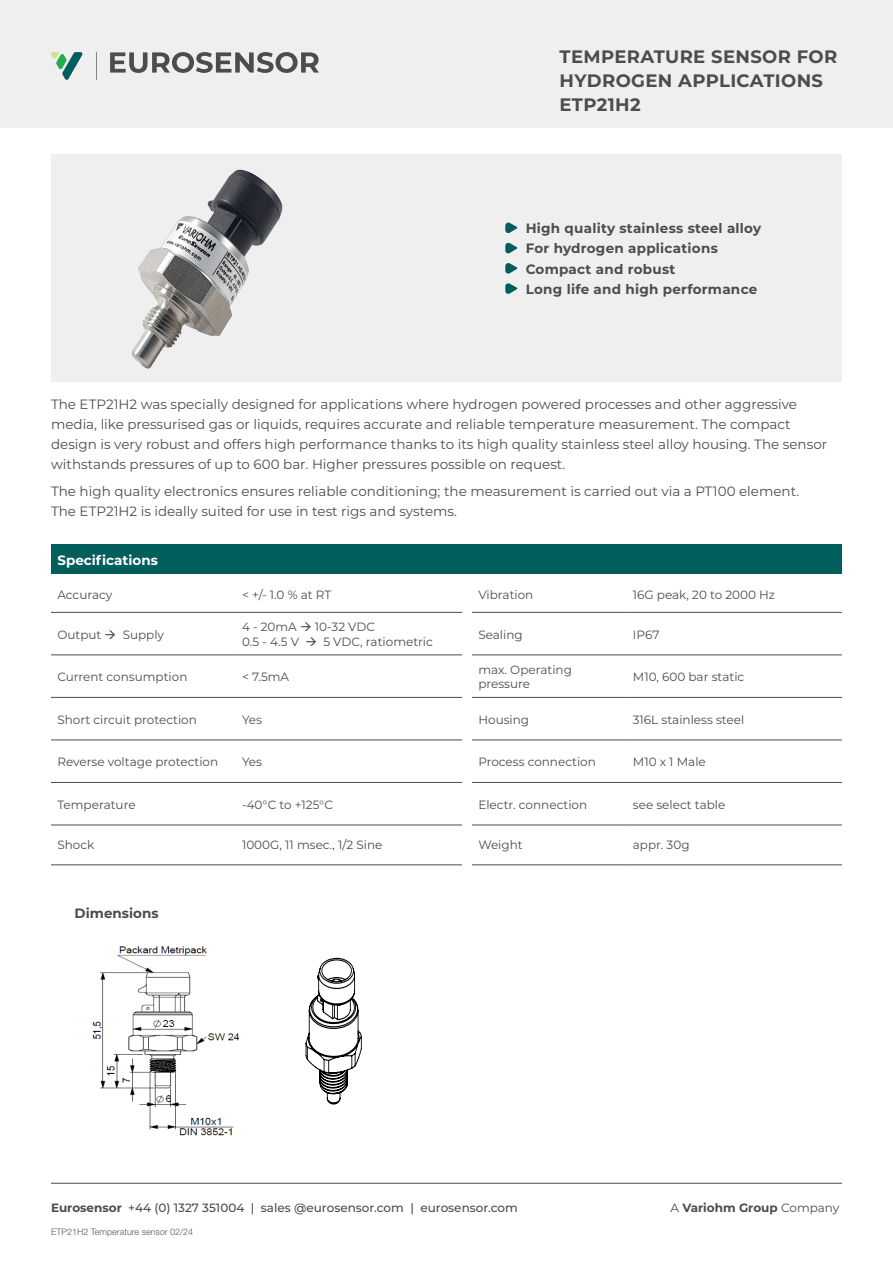
<style>
.page{position:relative;width:893px;height:1263px;background:#fff}
.page>*{position:absolute;margin:0;border:0;box-sizing:border-box;transform-origin:0 0}
.t1{font:700 18px "Montserrat";letter-spacing:.02em;color:#4b4c4d}
.body_copy{font:13.5px/20.2px "Montserrat";color:#4b4c4d}
.Body_text_Bullets{font:700 13.5px "Montserrat";letter-spacing:.02em;color:#4b4c4d}
.t2{font:700 13.5px "Montserrat";color:#fff}
.body_copy-2{font:700 13.5px "Montserrat";color:#4b4c4d}
.Body_text_tables{font:12px "Montserrat";color:#4b4c4d}
.t3{font:500 12px "Montserrat";color:#4b4c4d}
.t4{font:700 12px "Montserrat";color:#4b4c4d}
.Headings_in_Green_Bar{font:12px "Montserrat";color:#4b4c4d}
.t5{font:11.1px "Arial";color:#000;scale:.78 1}
.Body_text_tables-2{font:300 9px "Helvetica Neue LT Pro";color:#57585a}
.t6{font:5.55px "Arial";color:#000;scale:.78 1}
.s1{font-weight:700}
.s2{font-weight:400}
</style>
<div class="page">
<div style="left:0;top:0;width:893px;height:128px;background:#efeff0"></div>
<svg style="left:110px;top:52px;width:209px;height:21px"></svg>
<svg style="left:51px;top:52px;width:32px;height:28px"></svg>
<svg style="left:96px;top:52px;width:1px;height:28px"></svg>
<hr style="left:51px;top:1183px;width:791px;height:1px;background:#4b4c4d">
<div style="left:51px;top:154px;width:791px;height:228px;background:#efeff0"></div>
<img style="left:132px;top:169px;width:151px;height:200px">
<svg style="left:505px;top:222px;width:12px;height:12px"></svg>
<svg style="left:505px;top:242px;width:12px;height:12px"></svg>
<svg style="left:505px;top:263px;width:12px;height:11px"></svg>
<svg style="left:505px;top:283px;width:12px;height:11px"></svg>
<div style="left:51px;top:544px;width:791px;height:30px;background:#025e5a"></div>
<svg style="left:51px;top:612px;width:791px;height:213px"></svg>
<hr style="left:51px;top:612px;width:185px;height:1px;background:#4b4c4d">
<hr style="left:236px;top:612px;width:226px;height:1px;background:#4b4c4d">
<hr style="left:51px;top:655px;width:185px;height:1px;background:#4b4c4d">
<hr style="left:236px;top:655px;width:226px;height:1px;background:#4b4c4d">
<hr style="left:51px;top:697px;width:185px;height:1px;background:#4b4c4d">
<hr style="left:236px;top:697px;width:226px;height:1px;background:#4b4c4d">
<hr style="left:51px;top:740px;width:185px;height:1px;background:#4b4c4d">
<hr style="left:236px;top:740px;width:226px;height:1px;background:#4b4c4d">
<hr style="left:51px;top:782px;width:185px;height:1px;background:#4b4c4d">
<hr style="left:236px;top:782px;width:226px;height:1px;background:#4b4c4d">
<hr style="left:51px;top:825px;width:185px;height:1px;background:#4b4c4d">
<hr style="left:236px;top:825px;width:226px;height:1px;background:#4b4c4d">
<hr style="left:51px;top:864px;width:185px;height:1px;background:#4b4c4d">
<hr style="left:236px;top:864px;width:226px;height:1px;background:#4b4c4d">
<hr style="left:472px;top:612px;width:154px;height:1px;background:#4b4c4d">
<hr style="left:626px;top:612px;width:216px;height:1px;background:#4b4c4d">
<hr style="left:472px;top:655px;width:154px;height:1px;background:#4b4c4d">
<hr style="left:626px;top:655px;width:216px;height:1px;background:#4b4c4d">
<hr style="left:472px;top:697px;width:154px;height:1px;background:#4b4c4d">
<hr style="left:626px;top:697px;width:216px;height:1px;background:#4b4c4d">
<hr style="left:472px;top:740px;width:154px;height:1px;background:#4b4c4d">
<hr style="left:626px;top:740px;width:216px;height:1px;background:#4b4c4d">
<hr style="left:472px;top:782px;width:154px;height:1px;background:#4b4c4d">
<hr style="left:626px;top:782px;width:216px;height:1px;background:#4b4c4d">
<hr style="left:472px;top:825px;width:154px;height:1px;background:#4b4c4d">
<hr style="left:626px;top:825px;width:216px;height:1px;background:#4b4c4d">
<hr style="left:472px;top:864px;width:154px;height:1px;background:#4b4c4d">
<hr style="left:626px;top:864px;width:216px;height:1px;background:#4b4c4d">
<img style="left:92px;top:946px;width:148px;height:190px">
<hr style="left:414px;top:950px;width:1px;height:170px;background:#c0c0c0">
<hr style="left:271px;top:950px;width:125px;height:1px;background:#c0c0c0">
<hr style="left:271px;top:950px;width:1px;height:170px;background:#c0c0c0">
<hr style="left:271px;top:1262px;width:125px;height:1px;background:#c0c0c0">
<hr style="left:271px;top:1182px;width:125px;height:1px;background:#c0c0c0">
<hr style="left:271px;top:1136px;width:125px;height:1px;background:#c0c0c0">
<hr style="left:271px;top:1240px;width:125px;height:1px;background:#c0c0c0">
<hr style="left:271px;top:1153px;width:125px;height:1px;background:#c0c0c0">
<svg style="left:376px;top:1262px;width:20px;height:1px"></svg>
<hr style="left:403px;top:950px;width:1px;height:170px;background:#c0c0c0">
<svg style="left:305px;top:957px;width:57px;height:148px"></svg>
<p class="t1" style="left:559px;top:44px;width:279px">TEMPERATURE SENSOR FOR</p>
<p class="t1" style="left:559px;top:68px;width:265px">HYDROGEN APPLICATIONS</p>
<p class="t1" style="left:559px;top:92px;width:83px">ETP21H2</p>
<p class="Body_text_Bullets" style="left:526px;top:219px;width:237px">High quality stainless steel alloy</p>
<p class="Body_text_Bullets" style="left:526px;top:239px;width:194px">For hydrogen applications</p>
<p class="Body_text_Bullets" style="left:526px;top:259px;width:151px">Compact and robust</p>
<p class="Body_text_Bullets" style="left:526px;top:279px;width:233px">Long life and high performance</p>
<p class="body_copy" style="left:51px;top:393px;width:778px">The ETP21H2 was specially designed for applications where hydrogen powered processes and other aggressive media, like pressurised gas or liquids, requires accurate and reliable temperature measurement. The compact design is very robust and offers high performance thanks to its high quality stainless steel alloy housing. The sensor withstands pressures of up to 600 bar. Higher pressures possible on request.</p>
<p class="body_copy" style="left:51px;top:481px;width:750px">The high quality electronics ensures reliable conditioning; the measurement is carried out via a PT100 element.<br>The ETP21H2 is ideally suited for use in test rigs and systems.</p>
<p class="t2" style="left:57px;top:550px;width:102px">Specifications</p>
<p class="Body_text_tables" style="left:57px;top:586px;width:56px">Accuracy</p>
<p class="Body_text_tables" style="left:242px;top:586px;width:91px">&lt; +/- 1.0 % at RT</p>
<p class="Body_text_tables" style="left:478px;top:586px;width:57px">Vibration</p>
<p class="Body_text_tables" style="left:633px;top:587px;width:144px">16G peak, 20 to 2000 Hz</p>
<p class="Body_text_tables" style="left:57px;top:626px;width:108px">Output → Supply</p>
<p class="Headings_in_Green_Bar" style="left:242px;top:619px;width:135px">4 - 20mA → 10-32 VDC</p>
<p class="Body_text_tables" style="left:242px;top:633px;width:192px">0.5 - 4.5 V → 5 VDC, ratiometric</p>
<p class="Body_text_tables" style="left:478px;top:626px;width:46px">Sealing</p>
<p class="Body_text_tables" style="left:633px;top:626px;width:28px">IP67</p>
<p class="Body_text_tables" style="left:57px;top:668px;width:132px">Current consumption</p>
<p class="Body_text_tables" style="left:242px;top:668px;width:49px">&lt; 7.5mA</p>
<p class="Body_text_tables" style="left:478px;top:661px;width:95px">max. Operating</p>
<p class="Body_text_tables" style="left:478px;top:676px;width:53px">pressure</p>
<p class="Body_text_tables" style="left:633px;top:668px;width:113px">M10, 600 bar static</p>
<p class="Body_text_tables" style="left:57px;top:711px;width:141px">Short circuit protection</p>
<p class="Body_text_tables" style="left:242px;top:711px;width:22px">Yes</p>
<p class="Body_text_tables" style="left:478px;top:711px;width:52px">Housing</p>
<p class="Body_text_tables" style="left:633px;top:711px;width:113px">316L stainless steel</p>
<p class="Body_text_tables" style="left:57px;top:754px;width:162px">Reverse voltage protection</p>
<p class="Body_text_tables" style="left:242px;top:754px;width:22px">Yes</p>
<p class="Body_text_tables" style="left:478px;top:754px;width:119px">Process connection</p>
<p class="Body_text_tables" style="left:633px;top:754px;width:74px">M10 x 1 Male</p>
<p class="Body_text_tables" style="left:57px;top:796px;width:80px">Temperature</p>
<p class="Body_text_tables" style="left:242px;top:796px;width:93px">-40°C to +125°C</p>
<p class="Body_text_tables" style="left:478px;top:796px;width:110px">Electr. connection</p>
<p class="Body_text_tables" style="left:633px;top:796px;width:94px">see select table</p>
<p class="Body_text_tables" style="left:57px;top:836px;width:38px">Shock</p>
<p class="Body_text_tables" style="left:242px;top:836px;width:142px">1000G, 11 msec., 1/2 Sine</p>
<p class="Body_text_tables" style="left:478px;top:836px;width:46px">Weight</p>
<p class="Body_text_tables" style="left:633px;top:836px;width:58px">appr. 30g</p>
<p class="t5" style="left:128px;top:717px;width:35px">SW 24</p>
<p class="t5" style="left:115px;top:751px;width:51px">Viton seal</p>
<p class="t5" style="left:73px;top:833px;width:26px">G1/4</p>
<p class="body_copy-2" style="left:75px;top:903px;width:85px">Dimensions</p>
<p class="t3" style="left:51px;top:1200px;width:468px"><span class="s1">Eurosensor</span> +44 (0) 1327 351004 | sales @eurosensor.com | eurosensor.com</p>
<p class="t4" style="left:670px;top:1199px;width:170px"><span class="s2">A</span> Variohm Group <span class="s2">Company</span></p>
<p class="t6" style="left:85px;top:1209px;width:30px">03.04.2012</p>
<p class="Body_text_tables-2" style="left:51px;top:1227px;width:144px">ETP21H2 Temperature sensor 02/24</p>
</div>
